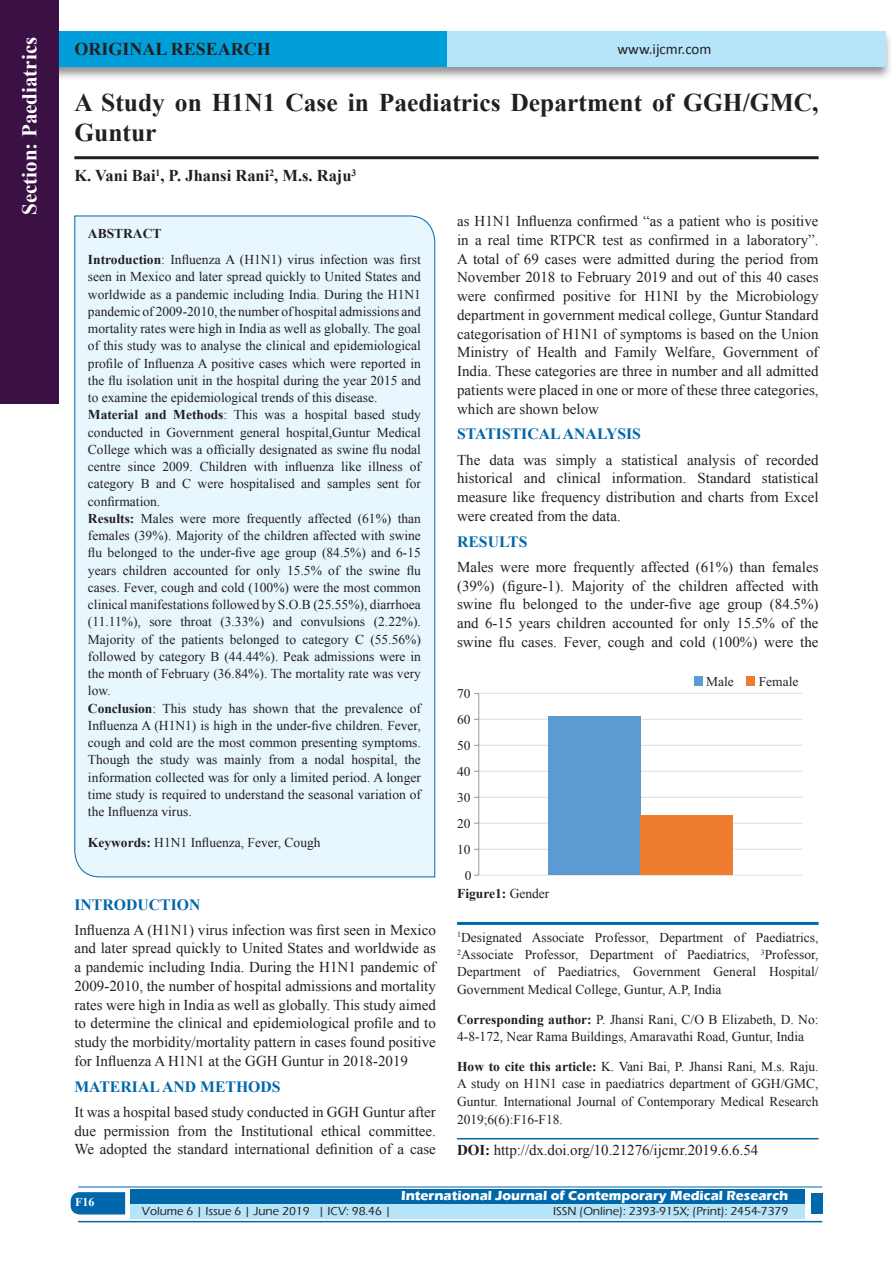
<style>
.page{position:relative;width:893px;height:1263px;background:#fff}
.page>*{position:absolute;margin:0;border:0;box-sizing:border-box;transform-origin:0 0}
.A_Title_New{font:700 25.5px/30px "Times New Roman";color:#231f20}
.t1{font:700 21px "Times New Roman";color:#fff}
.AT_new{font:700 18px "Times New Roman";color:#231f20}
.AU-New{font:700 16.5px "Times New Roman";color:#231f20}
.t2{font:700 15.75px "Times New Roman";color:#0067aa}
.TX_New{font:15px/18.8px "Times New Roman";color:#231f20;text-align:justify}
.t3{font:15px "Calibri";color:#231f20}
.Affi_New{font:13.5px/17.2px "Times New Roman";color:#231f20}
.HTC_new{font:13.5px/17.7px "Times New Roman";letter-spacing:-.005em;color:#231f20;text-align:justify}
.Corresponding{font:13.5px/17.2px "Times New Roman";color:#231f20}
.t4{font:700 13.5px "Eras ITC";color:#fff}
.Legend{font:700 13.5px "Times New Roman";color:#231f20}
.t5{font:500 12px "Eras ITC";color:#231f20}
.t6{font:700 12px "Times New Roman";color:#fff}
.s1{font-weight:700}
.s2{font-weight:400}
</style>
<div class="page">
<div style="left:19px;top:29px;width:874px;height:52px;background:#231f20;opacity:.5"></div>
<div style="left:28px;top:31px;width:857px;height:35px;background:#b6e4f9"></div>
<div style="left:28px;top:31px;width:418px;height:35px;background:#009fda"></div>
<div style="left:0;top:0;width:59px;height:404px;background:#3b1145"></div>
<svg style="left:71px;top:1192px;width:54px;height:22px"></svg>
<div style="left:130px;top:1189px;width:674px;height:15px;background:#0067aa"></div>
<div style="left:130px;top:1204px;width:674px;height:15px;background:#b6e4f9"></div>
<hr style="left:78px;top:1186px;width:744px;height:1px;background:#0067aa">
<hr style="left:78px;top:1221px;width:744px;height:1px;background:#0067aa">
<div style="left:811px;top:1193px;width:11px;height:21px;background:#0067aa"></div>
<hr style="left:74px;top:156px;width:745px;height:3px;background:#231f20">
<div style="left:74px;top:215px;width:361px;height:663px;background:#e8f6fd"></div>
<hr style="left:457px;top:922px;width:362px;height:3px;background:#0067aa">
<hr style="left:457px;top:1138px;width:362px;height:1px;background:#0067aa">
<hr style="left:479px;top:875px;width:323px;height:1px;background:#dcdddf">
<hr style="left:479px;top:849px;width:323px;height:1px;background:#dcdddf">
<hr style="left:479px;top:823px;width:323px;height:1px;background:#dcdddf">
<hr style="left:479px;top:797px;width:323px;height:1px;background:#dcdddf">
<hr style="left:479px;top:771px;width:323px;height:1px;background:#dcdddf">
<hr style="left:479px;top:745px;width:323px;height:1px;background:#dcdddf">
<hr style="left:479px;top:719px;width:323px;height:1px;background:#dcdddf">
<hr style="left:479px;top:693px;width:323px;height:1px;background:#dcdddf">
<div style="left:548px;top:717px;width:93px;height:158px;background:#5c9ad3"></div>
<div style="left:641px;top:815px;width:92px;height:60px;background:#ee7d30"></div>
<hr style="left:478px;top:693px;width:1px;height:182px;background:#9b9ca0">
<div style="left:694px;top:676px;width:8px;height:9px;background:#5c9ad3"></div>
<div style="left:746px;top:676px;width:9px;height:9px;background:#ee7d30"></div>
<h2 class="t1" style="left:15px;top:215px;width:179px;rotate:-90deg">Section: Paediatrics</h2>
<p class="AT_new" style="left:74px;top:36px;width:198px">ORIGINAL RESEARCH</p>
<p class="t3" style="left:617px;top:40px;width:96px">www.ijcmr.com</p>
<p class="A_Title_New" style="left:74px;top:87px;width:746px">A Study on H1N1 Case in Paediatrics Department of GGH/GMC,<br>Guntur</p>
<p class="AU-New" style="left:74px;top:164px;width:284px">K. Vani Bai<sup>1</sup>, P. Jhansi Rani<sup>2</sup>, M.s. Raju<sup>3</sup></p>
<p class="Affi_New" style="left:88px;top:221px;width:334px;line-height:25.8px"><span class="s1">ABSTRACT<br>Introduction</span>: Influenza A (H1N1) virus infection was first</p>
<p class="Affi_New" style="left:88px;top:268px;width:335px">seen in Mexico and later spread quickly to United States and worldwide as a pandemic including India. During the H1N1 pandemic of 2009-2010, the number of hospital admissions and mortality rates were high in India as well as globally. The goal of this study was to analyse the clinical and epidemiological profile of Influenza A positive cases which were reported in the flu isolation unit in the hospital during the year 2015 and to examine the epidemiological trends of this disease.<br><span class="s1">Material and Methods</span>: This was a hospital based study conducted in Government general hospital,Guntur Medical College which was a officially designated as swine flu nodal centre since 2009. Children with influenza like illness of category B and C were hospitalised and samples sent for confirmation.<br><span class="s1">Results:</span> Males were more frequently affected (61%) than females (39%). Majority of the children affected with swine flu belonged to the under-five age group (84.5%) and 6-15 years children accounted for only 15.5% of the swine flu cases. Fever, cough and cold (100%) were the most common clinical manifestations followed by S.O.B (25.55%), diarrhoea (11.11%), sore throat (3.33%) and convulsions (2.22%).<br>Majority of the patients belonged to category C (55.56%) followed by category B (44.44%). Peak admissions were in the month of February (36.84%). The mortality rate was very low.<br><span class="s1">Conclusion</span>: This study has shown that the prevalence of Influenza A (H1N1) is high in the under-five children. Fever, cough and cold are the most common presenting symptoms.<br>Though the study was mainly from a nodal hospital, the information collected was for only a limited period. A longer time study is required to understand the seasonal variation of the Influenza virus.</p>
<p class="Affi_New" style="left:88px;top:833px;width:234px"><span class="s1">Keywords:</span> H1N1 Influenza, Fever, Cough</p>
<h1 class="t2" style="left:74px;top:893px;width:127px">INTRODUCTION</h1>
<p class="TX_New" style="left:74px;top:920px;width:363px">Influenza A (H1N1) virus infection was first seen in Mexico and later spread quickly to United States and worldwide as a pandemic including India. During the H1N1 pandemic of 2009-2010, the number of hospital admissions and mortality rates were high in India as well as globally. This study aimed to determine the clinical and epidemiological profile and to study the morbidity/mortality pattern in cases found positive for Influenza A H1N1 at the GGH Guntur in 2018-2019</p>
<h1 class="t2" style="left:74px;top:1076px;width:208px">MATERIAL AND METHODS</h1>
<p class="TX_New" style="left:74px;top:1102px;width:363px">It was a hospital based study conducted in GGH Guntur after due permission from the Institutional ethical committee.<br>We adopted the standard international definition of a case</p>
<p class="TX_New" style="left:457px;top:211px;width:363px">as H1N1 Influenza confirmed “as a patient who is positive in a real time RTPCR test as confirmed in a laboratory”.<br>A total of 69 cases were admitted during the period from November 2018 to February 2019 and out of this 40 cases were confirmed positive for H1NI by the Microbiology department in government medical college, Guntur Standard categorisation of H1N1 of symptoms is based on the Union Ministry of Health and Family Welfare, Government of India. These categories are three in number and all admitted patients were placed in one or more of these three categories, which are shown below</p>
<h1 class="t2" style="left:457px;top:423px;width:185px">STATISTICAL ANALYSIS</h1>
<p class="TX_New" style="left:457px;top:450px;width:363px">The data was simply a statistical analysis of recorded historical and clinical information. Standard statistical measure like frequency distribution and charts from Excel were created from the data.</p>
<h1 class="t2" style="left:457px;top:530px;width:72px">RESULTS</h1>
<p class="TX_New" style="left:457px;top:557px;width:363px">Males were more frequently affected (61%) than females (39%) (figure-1). Majority of the children affected with swine flu belonged to the under-five age group (84.5%) and 6-15 years children accounted for only 15.5% of the swine flu cases. Fever, cough and cold (100%) were the</p>
<p class="Affi_New" style="left:457px;top:685px;width:15px">70</p>
<p class="Affi_New" style="left:457px;top:711px;width:15px">60</p>
<p class="Affi_New" style="left:457px;top:737px;width:15px">50</p>
<p class="Affi_New" style="left:457px;top:763px;width:15px">40</p>
<p class="Affi_New" style="left:457px;top:789px;width:15px">30</p>
<p class="Affi_New" style="left:457px;top:815px;width:15px">20</p>
<p class="Affi_New" style="left:457px;top:841px;width:15px">10</p>
<p class="Affi_New" style="left:465px;top:867px;width:8px">0</p>
<p class="Legend" style="left:457px;top:884px;width:94px">Figure1: <span class="s2">Gender</span></p>
<p class="Affi_New" style="left:706px;top:672px;width:29px">Male</p>
<p class="Affi_New" style="left:759px;top:672px;width:41px">Female</p>
<p class="Affi_New" style="left:457px;top:928px;width:363px;text-align:justify"><sup>1</sup>Designated Associate Professor, Department of Paediatrics, <sup>2</sup>Associate Professor, Department of Paediatrics, <sup>3</sup>Professor, Department of Paediatrics, Government General Hospital/ Government Medical College, Guntur, A.P, India</p>
<p class="Corresponding" style="left:457px;top:1010px;width:363px"><span class="s1">Corresponding author:</span> P. Jhansi Rani, C/O B Elizabeth, D. No:<br>4-8-172, Near Rama Buildings, Amaravathi Road, Guntur, India</p>
<p class="HTC_new" style="left:457px;top:1057px;width:363px"><span class="s1">How to cite this article:</span> K. Vani Bai, P. Jhansi Rani, M.s. Raju.<br>A study on H1N1 case in paediatrics department of GGH/GMC, Guntur. International Journal of Contemporary Medical Research 2019;6(6):F16-F18.</p>
<p class="TX_New" style="left:457px;top:1140px;width:303px"><span class="s1">DOI:</span> http://dx.doi.org/10.21276/ijcmr.2019.6.6.54</p>
<h4 class="t6" style="left:75px;top:1194px;width:21px">F16</h4>
<p class="t4" style="left:401px;top:1188px;width:389px">International Journal of Contemporary Medical Research</p>
<p class="t5" style="left:142px;top:1204px;width:251px">Volume 6 | Issue 6 | June 2019 | ICV: 98.46 |</p>
<p class="t5" style="left:553px;top:1204px;width:237px">ISSN (Online): 2393-915X; (Print): 2454-7379</p>
</div>
